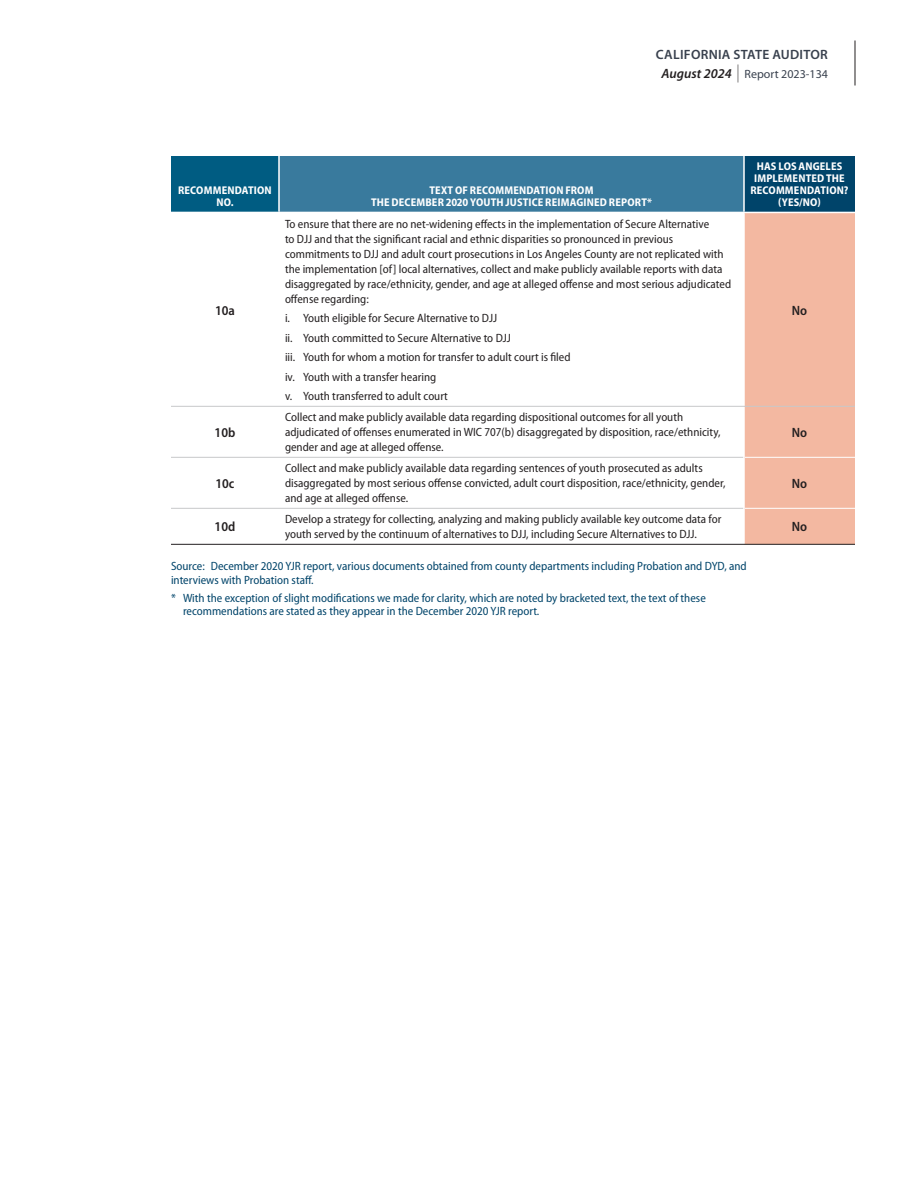
<style>
.page{position:relative;width:918px;height:1188px;background:#fff}
.page>*{position:absolute;margin:0;border:0;box-sizing:border-box;transform-origin:0 0}
.t1{font:600 13.5px "Myriad Pro";letter-spacing:.02em;color:#39414e}
.t2{font:600 semi-condensed 13.5px "Myriad Pro";color:#231f20}
.t3{font:semi-condensed 12px/15px "Myriad Pro";color:#231f20}
.t4{font:semi-condensed 12px/13.5px "Myriad Pro";color:#00446a}
.t5{font:12px "Myriad Pro";color:#39414e}
.t6{font:700 semi-condensed 11.25px/12px "Myriad Pro";letter-spacing:.015em;color:#fff;text-align:center}
.s1{font-weight:600;font-style:italic;font-size:13.5px;color:#231f20}
.s2{font-weight:300;font-size:18px;color:#231f20}
</style>
<div class="page">
<div style="left:171px;top:156px;width:108px;height:56px;background:#005c82"></div>
<div style="left:279px;top:156px;width:465px;height:56px;background:#397a9d"></div>
<div style="left:744px;top:156px;width:111px;height:56px;background:#00446a"></div>
<div style="left:745px;top:213px;width:110px;height:331px;background:#f3b8a1"></div>
<hr style="left:278px;top:156px;width:2px;height:56px;background:#fff">
<hr style="left:743px;top:156px;width:2px;height:56px;background:#fff">
<hr style="left:745px;top:457px;width:110px;height:1px;background:#fff">
<hr style="left:745px;top:508px;width:110px;height:1px;background:#fff">
<hr style="left:171px;top:544px;width:108px;height:1px;background:#231f20">
<hr style="left:279px;top:544px;width:465px;height:1px;background:#231f20">
<hr style="left:744px;top:544px;width:111px;height:1px;background:#231f20">
<hr style="left:744px;top:406px;width:111px;height:1px;background:#c7c8ca">
<hr style="left:171px;top:406px;width:108px;height:1px;background:#c7c8ca">
<hr style="left:279px;top:406px;width:465px;height:1px;background:#c7c8ca">
<hr style="left:171px;top:457px;width:108px;height:1px;background:#c7c8ca">
<hr style="left:279px;top:457px;width:464px;height:1px;background:#c7c8ca">
<hr style="left:171px;top:508px;width:108px;height:1px;background:#c7c8ca">
<hr style="left:279px;top:508px;width:464px;height:1px;background:#c7c8ca">
<hr style="left:855px;top:40px;width:1px;height:46px;background:#231f20">
<p class="t1" style="left:656px;top:46px;width:173px">CALIFORNIA STATE AUDITOR</p>
<p class="t5" style="left:662px;top:67px;width:168px"><span class="s1">August 2024</span> <span class="s2">|</span> Report 2023-134</p>
<p class="t6" style="left:178px;top:185px;width:95px">RECOMMENDATION<br>NO.</p>
<p class="t6" style="left:371px;top:185px;width:283px">TEXT OF RECOMMENDATION FROM<br>THE DECEMBER 2020 YOUTH JUSTICE REIMAGINED REPORT*</p>
<p class="t2" style="left:215px;top:303px;width:21px">10a</p>
<p class="t2" style="left:215px;top:425px;width:22px">10b</p>
<p class="t2" style="left:216px;top:476px;width:20px">10c</p>
<p class="t3" style="left:285px;top:217px;width:448px">To ensure that there are no net-widening effects in the implementation of Secure Alternative<br>to DJJ and that the significant racial and ethnic disparities so pronounced in previous commitments to DJJ and adult court prosecutions in Los Angeles County are not replicated with the implementation [of] local alternatives, collect and make publicly available reports with data disaggregated by race/ethnicity, gender, and age at alleged offense and most serious adjudicated offense regarding:</p>
<p class="t3" style="left:285px;top:309px;width:287px;line-height:19.5px">i. Youth eligible for Secure Alternative to DJJ<br>ii. Youth committed to Secure Alternative to DJJ<br>iii. Youth for whom a motion for transfer to adult court is filed iv. Youth with a transfer hearing<br>v. Youth transferred to adult court</p>
<p class="t3" style="left:285px;top:410px;width:437px">Collect and make publicly available data regarding dispositional outcomes for all youth adjudicated of offenses enumerated in WIC 707(b) disaggregated by disposition, race/ethnicity, gender and age at alleged offense.</p>
<p class="t3" style="left:285px;top:461px;width:442px">Collect and make publicly available data regarding sentences of youth prosecuted as adults disaggregated by most serious offense convicted, adult court disposition, race/ethnicity, gender, and age at alleged offense.</p>
<p class="t6" style="left:751px;top:161px;width:100px">HAS LOS ANGELES<br>IMPLEMENTED THE<br>RECOMMENDATION? (YES/NO)</p>
<p class="t2" style="left:792px;top:303px;width:17px">No</p>
<p class="t2" style="left:792px;top:425px;width:17px">No</p>
<p class="t2" style="left:792px;top:476px;width:17px">No</p>
<p class="t2" style="left:215px;top:519px;width:22px">10d</p>
<p class="t3" style="left:285px;top:512px;width:438px">Develop a strategy for collecting, analyzing and making publicly available key outcome data for youth served by the continuum of alternatives to DJJ, including Secure Alternatives to DJJ.</p>
<p class="t2" style="left:792px;top:519px;width:17px">No</p>
<p class="t4" style="left:171px;top:560px;width:577px">Source: December 2020 YJR report, various documents obtained from county departments including Probation and DYD, and interviews with Probation staff.</p>
<p class="t4" style="left:183px;top:591px;width:524px;text-indent:-12px">* With the exception of slight modifications we made for clarity, which are noted by bracketed text, the text of these recommendations are stated as they appear in the December 2020 YJR report.</p>
</div>
